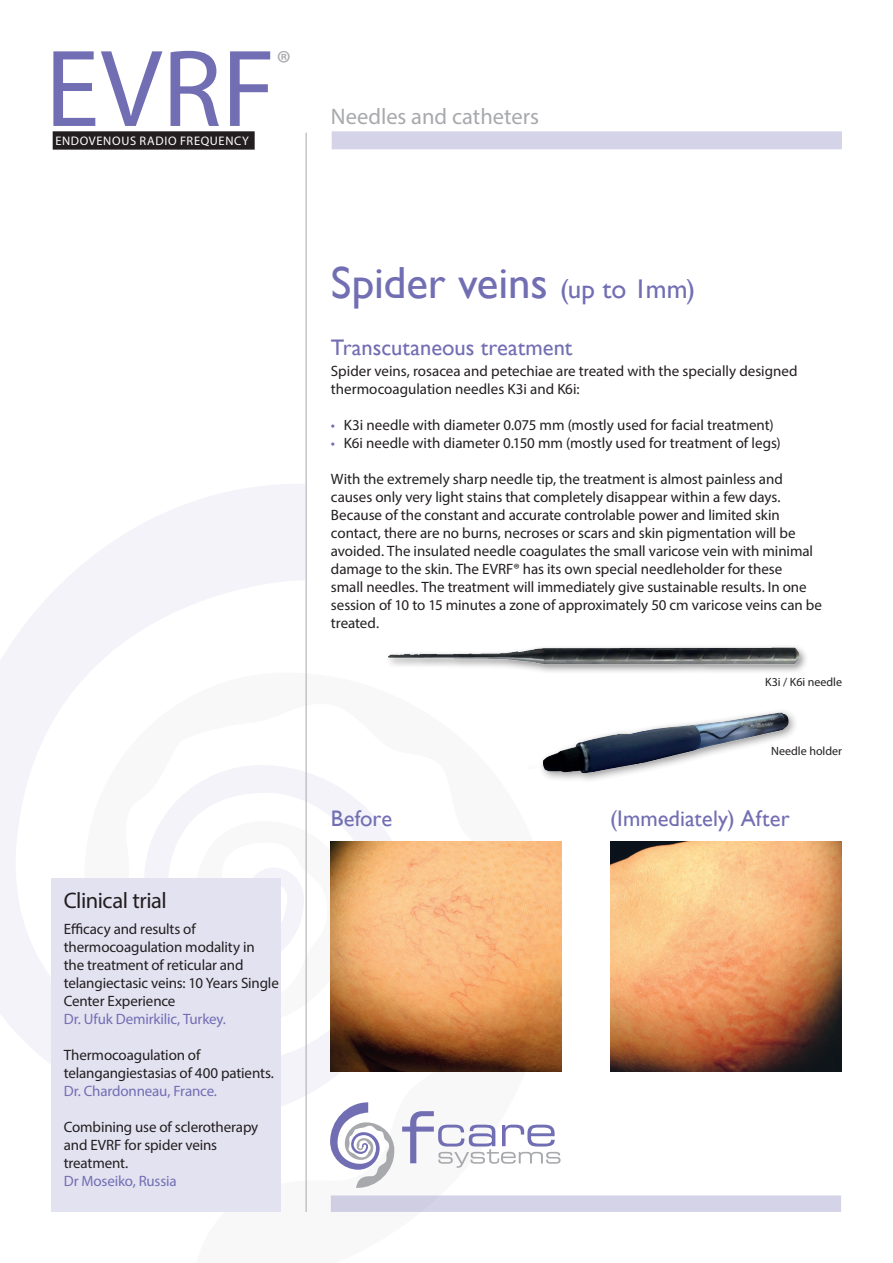
<style>
.page{position:relative;width:893px;height:1263px;background:#fff}
.page>*{position:absolute;margin:0;border:0;box-sizing:border-box;transform-origin:0 0}
.t1{font:110.55px "Myriad Pro";color:#716eb3}
.titel{font:45px "Gill Sans";letter-spacing:-.005em;color:#716eb3}
.t2{font:35.1px "Myriad Pro";color:#a8a9ad}
.subtitel{font:22.5px "Gill Sans";color:#716eb3}
.body{font:22.5px "Myriad Pro";color:#a8a9ad}
.t3{font:22.5px "Myriad Pro";letter-spacing:-.02em;color:#231f20}
.body-2{font:15px/18px "Myriad Pro";letter-spacing:-.005em;color:#231f20}
.zijkant_beschrijving{font:15px/18px "Myriad Pro";letter-spacing:-.01em;color:#231f20}
.Zijkant_beschrijving{font:15px "Myriad Pro";letter-spacing:-.01em;color:#716eb3}
.t4{font:12.45px "Myriad Pro";letter-spacing:.055em;color:#fff}
.onderschrift_illustr{font:12px "Myriad Pro";color:#231f20}
.s1{font-size:27px}
.s2{color:#716eb3}
</style>
<div class="page">
<svg style="left:0;top:484px;width:392px;height:635px"></svg>
<div style="left:332px;top:131px;width:510px;height:18px;background:#d4d3e8"></div>
<div style="left:331px;top:1195px;width:510px;height:17px;background:#d4d3e8"></div>
<hr style="left:306px;top:133px;width:1px;height:1079px;background:#a8a9ad">
<svg style="left:330px;top:1102px;width:64px;height:86px"></svg>
<svg style="left:402px;top:1111px;width:159px;height:57px"></svg>
<div style="left:53px;top:131px;width:202px;height:19px;background:#231f20"></div>
<div style="left:51px;top:878px;width:230px;height:334px;background:#e3e2f1"></div>
<img style="left:541px;top:711px;width:254px;height:69px">
<img style="left:379px;top:630px;width:427px;height:49px">
<img style="left:331px;top:841px;width:231px;height:231px">
<img style="left:611px;top:841px;width:230px;height:231px">
<p class="t1" style="left:45px;top:21px;width:232px">EVRF</p>
<p class="t2" style="left:277px;top:42px;width:16px">®</p>
<p class="t4" style="left:55px;top:133px;width:195px">ENDOVENOUS RADIO FREQUENCY</p>
<p class="body" style="left:331px;top:102px;width:209px">Needles and catheters</p>
<p class="t3" style="left:64px;top:886px;width:105px">Clinical trial</p>
<p class="zijkant_beschrijving" style="left:64px;top:920px;width:217px">Efficacy and results of thermocoagulation modality in the treatment of reticular and telangiectasic veins: 10 Years Single<br>Center Experience</p>
<p class="Zijkant_beschrijving" style="left:64px;top:1010px;width:163px">Dr. Ufuk Demirkilic, Turkey.</p>
<p class="zijkant_beschrijving" style="left:64px;top:1046px;width:212px">Thermocoagulation of telangangiestasias of 400 patients.</p>
<p class="Zijkant_beschrijving" style="left:64px;top:1082px;width:155px">Dr. Chardonneau, France.</p>
<p class="body-2" style="left:64px;top:1118px;width:196px">Combining use of sclerotherapy and EVRF for spider veins treatment.</p>
<p class="Zijkant_beschrijving" style="left:64px;top:1172px;width:114px">Dr Moseiko, Russia</p>
<p class="titel" style="left:331px;top:257px;width:366px">Spider veins <span class="s1">(up to 1mm)</span></p>
<p class="subtitel" style="left:331px;top:334px;width:243px">Transcutaneous treatment</p>
<p class="body-2" style="left:331px;top:361px;width:468px">Spider veins, rosacea and petechiae are treated with the specially designed thermocoagulation needles K3i and K6i:</p>
<p class="body-2" style="left:331px;top:415px;width:444px"><span class="s2">•</span> K3i needle with diameter 0.075 mm (mostly used for facial treatment)</p>
<p class="body-2" style="left:331px;top:433px;width:451px"><span class="s2">•</span> K6i needle with diameter 0.150 mm (mostly used for treatment of legs)</p>
<p class="body-2" style="left:331px;top:469px;width:492px">With the extremely sharp needle tip, the treatment is almost painless and causes only very light stains that completely disappear within a few days.<br>Because of the constant and accurate controlable power and limited skin contact, there are no burns, necroses or scars and skin pigmentation will be avoided. The insulated needle coagulates the small varicose vein with minimal damage to the skin. The EVRF® has its own special needleholder for these<br>small needles. The treatment will immediately give sustainable results. In one session of 10 to 15 minutes a zone of approximately 50 cm varicose veins can be treated.</p>
<p class="onderschrift_illustr" style="left:765px;top:674px;width:78px">K3i / K6i needle</p>
<p class="onderschrift_illustr" style="left:771px;top:743px;width:72px">Needle holder</p>
<p class="subtitel" style="left:331px;top:805px;width:63px">Before</p>
<p class="subtitel" style="left:610px;top:805px;width:181px">(Immediately) After</p>
</div>
